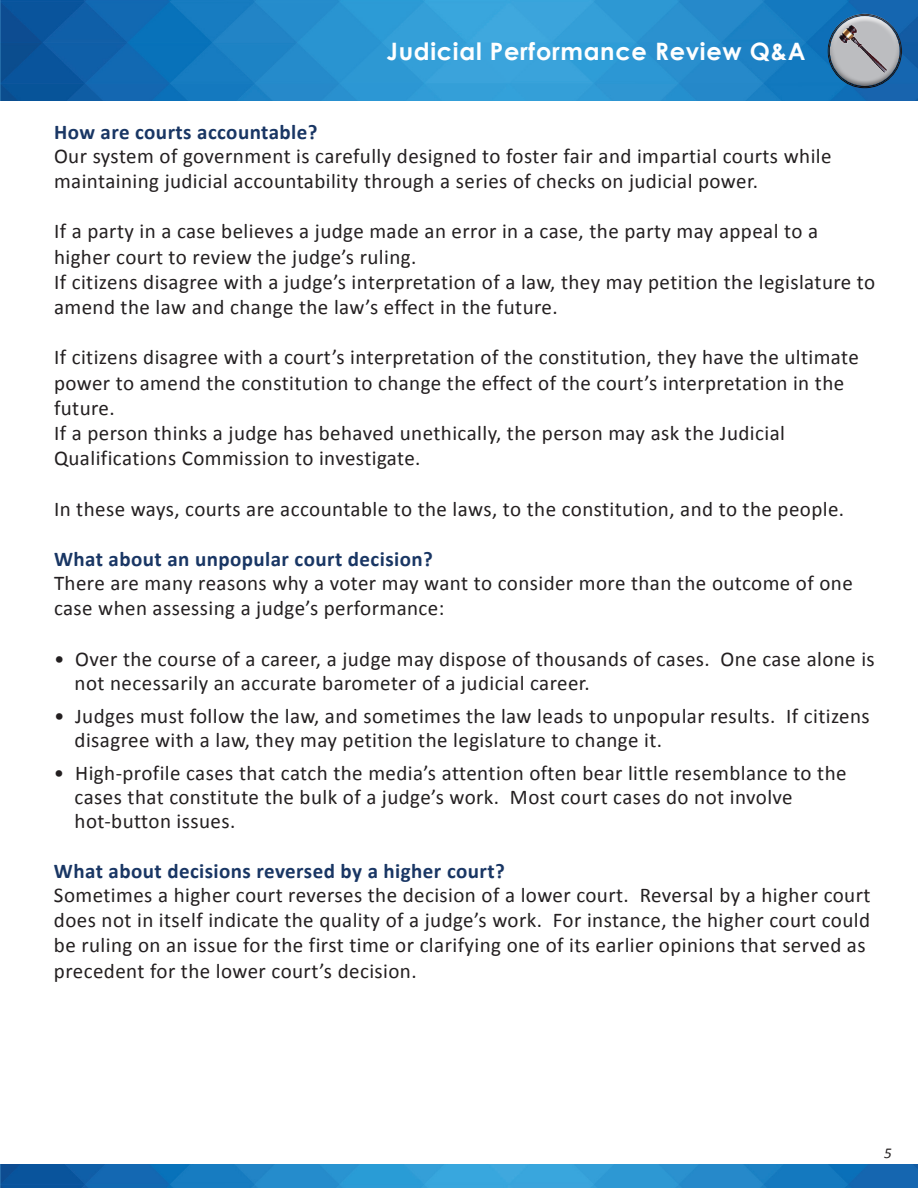
<style>
.page{position:relative;width:918px;height:1188px;background:#fff}
.page>*{position:absolute;margin:0;border:0;box-sizing:border-box;transform-origin:0 0}
.t1{font:700 24px "Century Gothic";letter-spacing:.03em;color:#fff}
.t2{font:21px/25.2px "Calibri";letter-spacing:.02em;color:#231f20}
.t3{font:700 21px "Calibri";letter-spacing:.02em;color:#193664}
.t4{font:italic 15px "Calibri";color:#231f20}
</style>
<div class="page">
<img style="left:0;top:0;width:918px;height:101px">
<img style="left:0;top:1165px;width:918px;height:23px">
<div style="left:825px;top:13px;width:78px;height:38px;background:#fff;opacity:.75"></div>
<div style="left:825px;top:34px;width:78px;height:57px;background:#231f20;opacity:.75"></div>
<img style="left:836px;top:22px;width:58px;height:58px;border-radius:29px">
<p class="t1" style="left:386px;top:33px;width:421px">Judicial Performance Review Q&amp;A</p>
<p class="t3" style="left:54px;top:118px;width:265px">How are courts accountable?</p>
<p class="t2" style="left:54px;top:143px;width:779px">Our system of government is carefully designed to foster fair and impartial courts while maintaining judicial accountability through a series of checks on judicial power.</p>
<p class="t2" style="left:54px;top:219px;width:823px">If a party in a case believes a judge made an error in a case, the party may appeal to a higher court to review the judge’s ruling.<br>If citizens disagree with a judge’s interpretation of a law, they may petition the legislature to amend the law and change the law’s effect in the future.</p>
<p class="t2" style="left:54px;top:345px;width:806px">If citizens disagree with a court’s interpretation of the constitution, they have the ultimate power to amend the constitution to change the effect of the court’s interpretation in the future.<br>If a person thinks a judge has behaved unethically, the person may ask the Judicial Qualifications Commission to investigate.</p>
<p class="t2" style="left:54px;top:496px;width:792px">In these ways, courts are accountable to the laws, to the constitution, and to the people.</p>
<p class="t3" style="left:54px;top:546px;width:380px">What about an unpopular court decision?</p>
<p class="t2" style="left:54px;top:571px;width:800px">There are many reasons why a voter may want to consider more than the outcome of one case when assessing a judge’s performance:</p>
<p class="t2" style="left:75px;top:647px;width:802px;line-height:24px;text-indent:-21px">• Over the course of a career, a judge may dispose of thousands of cases. One case alone is not necessarily an accurate barometer of a judicial career.</p>
<p class="t2" style="left:75px;top:704px;width:797px;line-height:24px;text-indent:-21px">• Judges must follow the law, and sometimes the law leads to unpopular results. If citizens disagree with a law, they may petition the legislature to change it.</p>
<p class="t2" style="left:75px;top:761px;width:774px;line-height:24px;text-indent:-21px">• High-profile cases that catch the media’s attention often bear little resemblance to the cases that constitute the bulk of a judge’s work. Most court cases do not involve hot-button issues.</p>
<p class="t3" style="left:54px;top:858px;width:452px">What about decisions reversed by a higher court?</p>
<p class="t2" style="left:54px;top:883px;width:818px">Sometimes a higher court reverses the decision of a lower court. Reversal by a higher court does not in itself indicate the quality of a judge’s work. For instance, the higher court could be ruling on an issue for the first time or clarifying one of its earlier opinions that served as precedent for the lower court’s decision.</p>
<p class="t4" style="left:884px;top:1143px;width:9px">5</p>
</div>
